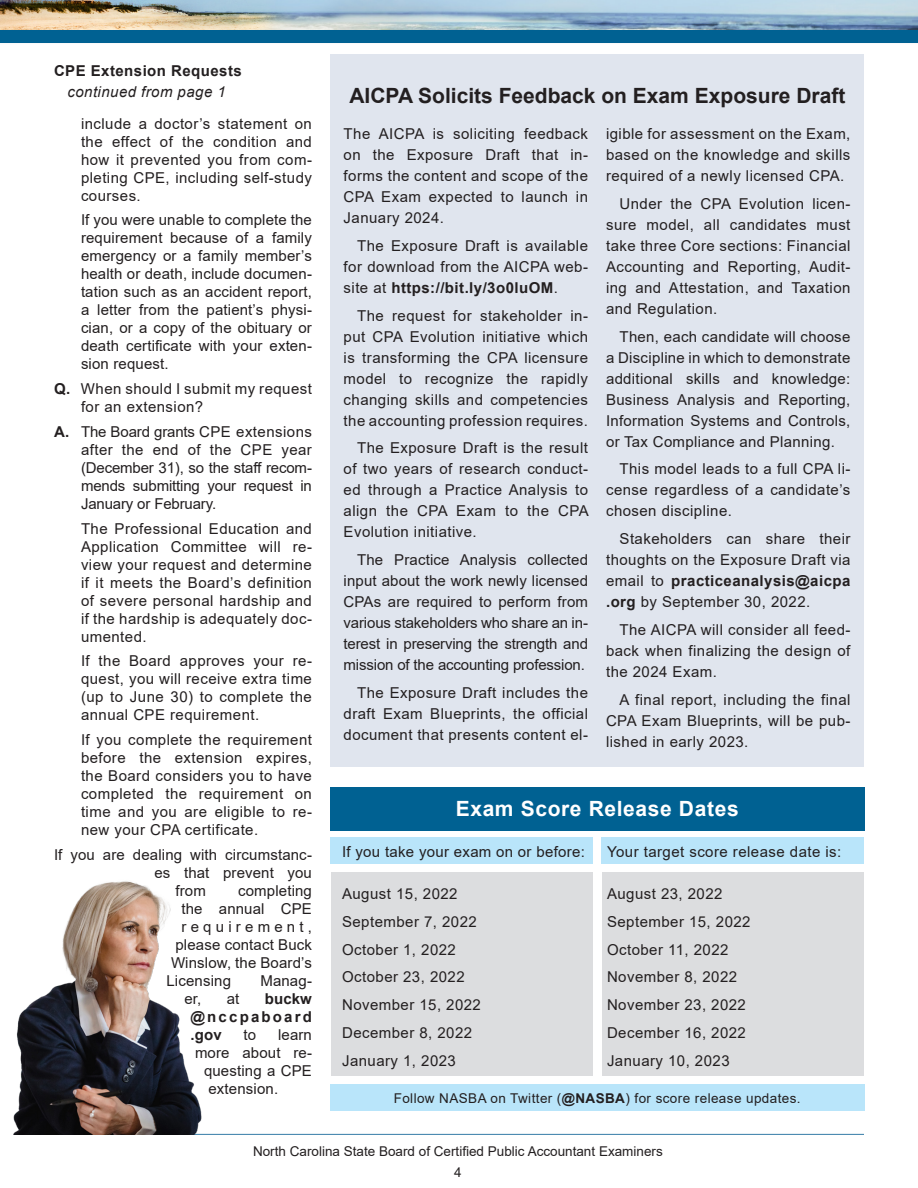
<style>
.page{position:relative;width:918px;height:1188px;background:#fff}
.page>*{position:absolute;margin:0;border:0;box-sizing:border-box;transform-origin:0 0}
.Headline_3{font:700 21px "Arial";color:#231f20}
.Headline_3-2{font:700 21px "Arial";letter-spacing:.03em;color:#fff}
.Headline_3-3{font:15px/21px "Arial";letter-spacing:.03em;color:#231f20;text-align:justify}
.Headline_3-4{font:15px "Arial";letter-spacing:.01em;color:#231f20}
.Headline_3-5{font:700 15px/18px "Arial";letter-spacing:.03em;color:#231f20;text-align:justify}
.Headline_3-6{font:italic 15px "Arial";letter-spacing:.03em;color:#231f20}
.Headline_3-7{font:15px "Arial";letter-spacing:.28em;color:#231f20}
.Headline_3-8{font:13.5px/21px "Arial";color:#231f20;text-align:center}
.Headline_3-9{font:13.5px "Arial";letter-spacing:.03em;color:#231f20}
.s1{font-weight:700}
</style>
<div class="page">
<div style="left:0;top:0;width:918px;height:45px;background:#f9f9f9"></div>
<img style="left:0;top:0;width:918px;height:30px">
<div style="left:0;top:30px;width:918px;height:13px;background:#006192"></div>
<hr style="left:54px;top:1134px;width:810px;height:1px;background:#357ba7">
<div style="left:602px;top:872px;width:261px;height:203px;background:#dcdddf"></div>
<div style="left:331px;top:872px;width:262px;height:203px;background:#dcdddf"></div>
<div style="left:601px;top:838px;width:263px;height:26px;background:#b9e5fa"></div>
<div style="left:330px;top:838px;width:263px;height:26px;background:#b9e5fa"></div>
<div style="left:330px;top:787px;width:534px;height:43px;background:#006192"></div>
<div style="left:330px;top:1085px;width:534px;height:26px;background:#b9e5fa"></div>
<div style="left:330px;top:54px;width:534px;height:713px;background:#e0e5ee"></div>
<img style="left:13px;top:881px;width:197px;height:254px">
<p class="Headline_3-5" style="left:54px;top:62px;width:189px">CPE Extension Requests</p>
<p class="Headline_3-6" style="left:68px;top:82px;width:160px">continued from page 1</p>
<p class="Headline_3-3" style="left:81px;top:114px;width:232px;line-height:18px">include a doctor’s statement on the effect of the condition and how it prevented you from com&shy;pleting CPE, including self-study courses.</p>
<p class="Headline_3-3" style="left:81px;top:211px;width:232px;line-height:18px">If you were unable to complete the requirement because of a family emergency or a family member’s health or death, include documen&shy;tation such as an accident report, a letter from the patient’s physi&shy;cian, or a copy of the obituary or death certificate with your exten&shy;sion request.</p>
<p class="Headline_3-3" style="left:81px;top:380px;width:232px;line-height:18px;text-indent:-27px"><span class="s1">Q.</span> When should I submit my request for an extension?</p>
<p class="Headline_3-3" style="left:81px;top:423px;width:232px;line-height:18px;text-indent:-27px"><span class="s1">A.</span> The Board grants CPE extensions after the end of the CPE year (December 31), so the staff recom&shy;mends submitting your request in January or February.</p>
<p class="Headline_3-3" style="left:81px;top:519px;width:232px;line-height:18px">The Professional Education and Application Committee will re&shy;view your request and determine if it meets the Board’s definition of severe personal hardship and if the hardship is adequately doc&shy;umented.</p>
<p class="Headline_3-3" style="left:81px;top:652px;width:232px;line-height:18px">If the Board approves your re&shy;quest, you will receive extra time (up to June 30) to complete the annual CPE requirement.</p>
<p class="Headline_3-3" style="left:81px;top:731px;width:232px;line-height:18px">If you complete the requirement before the extension expires, the Board considers you to have completed the requirement on time and you are eligible to re&shy;new your CPA certificate.</p>
<p class="Headline_3-4" style="left:54px;top:844px;width:259px">If you are dealing with circumstanc-</p>
<p class="Headline_3-4" style="left:154px;top:862px;width:159px">es that prevent you</p>
<p class="Headline_3-3" style="left:176px;top:880px;width:32px">from</p>
<p class="Headline_3-4" style="left:238px;top:880px;width:75px">completing</p>
<p class="Headline_3-4" style="left:182px;top:898px;width:132px">the annual CPE</p>
<p class="Headline_3-7" style="left:182px;top:916px;width:132px">requirement,</p>
<p class="Headline_3-4" style="left:176px;top:934px;width:138px">please contact Buck</p>
<p class="Headline_3-4" style="left:171px;top:952px;width:142px">Winslow, the Board’s</p>
<p class="Headline_3-4" style="left:166px;top:970px;width:66px">Licensing</p>
<p class="Headline_3-3" style="left:260px;top:970px;width:53px">Manag-</p>
<p class="Headline_3-3" style="left:184px;top:988px;width:18px">er,</p>
<p class="Headline_3-3" style="left:227px;top:988px;width:14px">at</p>
<p class="Headline_3-5" style="left:190px;top:990px;width:123px;text-indent:74px">buckw @nccpaboard .gov</p>
<p class="Headline_3-3" style="left:244px;top:1024px;width:14px">to</p>
<p class="Headline_3-3" style="left:278px;top:1024px;width:35px">learn</p>
<p class="Headline_3-4" style="left:195px;top:1042px;width:118px">more about re-</p>
<p class="Headline_3-4" style="left:204px;top:1060px;width:109px">questing a CPE</p>
<p class="Headline_3-4" style="left:208px;top:1078px;width:71px">extension.</p>
<p class="Headline_3" style="left:349px;top:81px;width:497px">AICPA Solicits Feedback on Exam Exposure Draft</p>
<p class="Headline_3-3" style="left:344px;top:123px;width:246px">The AICPA is soliciting feedback on the Exposure Draft that in&shy;forms the content and scope of the CPA Exam expected to launch in January 2024.</p>
<p class="Headline_3-3" style="left:344px;top:235px;width:246px;text-indent:14px">The Exposure Draft is available for download from the AICPA web&shy;site at <span class="s1">https://bit.ly/3o0luOM</span>.</p>
<p class="Headline_3-3" style="left:344px;top:305px;width:246px;text-indent:14px">The request for stakeholder in&shy;put CPA Evolution initiative which is transforming the CPA licensure model to recognize the rapidly changing skills and competencies the accounting profession requires.</p>
<p class="Headline_3-3" style="left:344px;top:438px;width:247px;text-indent:14px">The Exposure Draft is the result of two years of research conduct&shy;ed through a Practice Analysis to align the CPA Exam to the CPA Evolution initiative.</p>
<p class="Headline_3-3" style="left:344px;top:549px;width:246px;text-indent:14px">The Practice Analysis collected input about the work newly licensed CPAs are required to perform from various stakeholders who share an in&shy;terest in preserving the strength and mission of the accounting profession.</p>
<p class="Headline_3-3" style="left:344px;top:682px;width:246px;text-indent:14px">The Exposure Draft includes the draft Exam Blueprints, the official document that presents content el-</p>
<p class="Headline_3-3" style="left:606px;top:123px;width:246px">igible for assessment on the Exam, based on the knowledge and skills required of a newly licensed CPA.</p>
<p class="Headline_3-3" style="left:606px;top:193px;width:246px;text-indent:14px">Under the CPA Evolution licen&shy;sure model, all candidates must take three Core sections: Financial Accounting and Reporting, Audit&shy;ing and Attestation, and Taxation and Regulation.</p>
<p class="Headline_3-3" style="left:606px;top:326px;width:246px;text-indent:14px">Then, each candidate will choose a Discipline in which to demonstrate additional skills and knowledge:<br>Business Analysis and Reporting, Information Systems and Controls, or Tax Compliance and Planning.</p>
<p class="Headline_3-3" style="left:606px;top:459px;width:246px;text-indent:14px">This model leads to a full CPA li&shy;cense regardless of a candidate’s chosen discipline.</p>
<p class="Headline_3-3" style="left:606px;top:528px;width:246px;text-indent:14px">Stakeholders can share their thoughts on the Exposure Draft via email to <span class="s1">practiceanalysis@aicpa .org</span> by September 30, 2022.</p>
<p class="Headline_3-3" style="left:606px;top:619px;width:246px;text-indent:14px">The AICPA will consider all feed&shy;back when finalizing the design of the 2024 Exam.</p>
<p class="Headline_3-3" style="left:606px;top:689px;width:246px;text-indent:14px">A final report, including the final CPA Exam Blueprints, will be pub&shy;lished in early 2023.</p>
<p class="Headline_3-2" style="left:456px;top:794px;width:284px">Exam Score Release Dates</p>
<p class="Headline_3-3" style="left:342px;top:841px;width:244px">If you take your exam on or before:</p>
<p class="Headline_3-3" style="left:342px;top:883px;width:117px">August 15, 2022</p>
<p class="Headline_3-3" style="left:342px;top:911px;width:136px">September 7, 2022</p>
<p class="Headline_3-3" style="left:342px;top:939px;width:115px">October 1, 2022</p>
<p class="Headline_3-3" style="left:342px;top:967px;width:124px">October 23, 2022</p>
<p class="Headline_3-3" style="left:342px;top:994px;width:140px">November 15, 2022</p>
<p class="Headline_3-3" style="left:342px;top:1022px;width:132px">December 8, 2022</p>
<p class="Headline_3-3" style="left:342px;top:1050px;width:115px">January 1, 2023</p>
<p class="Headline_3-3" style="left:607px;top:841px;width:236px">Your target score release date is:</p>
<p class="Headline_3-3" style="left:607px;top:883px;width:117px">August 23, 2022</p>
<p class="Headline_3-3" style="left:607px;top:911px;width:145px">September 15, 2022</p>
<p class="Headline_3-3" style="left:607px;top:939px;width:123px">October 11, 2022</p>
<p class="Headline_3-3" style="left:607px;top:967px;width:132px">November 8, 2022</p>
<p class="Headline_3-3" style="left:607px;top:994px;width:140px">November 23, 2022</p>
<p class="Headline_3-3" style="left:607px;top:1022px;width:140px">December 16, 2022</p>
<p class="Headline_3-3" style="left:607px;top:1050px;width:124px">January 10, 2023</p>
<p class="Headline_3-9" style="left:394px;top:1089px;width:409px">Follow NASBA on Twitter (<span class="s1">@NASBA</span>) for score release updates.</p>
<p class="Headline_3-8" style="left:253px;top:1140px;width:411px">North Carolina State Board of Certified Public Accountant Examiners<br>4</p>
</div>
